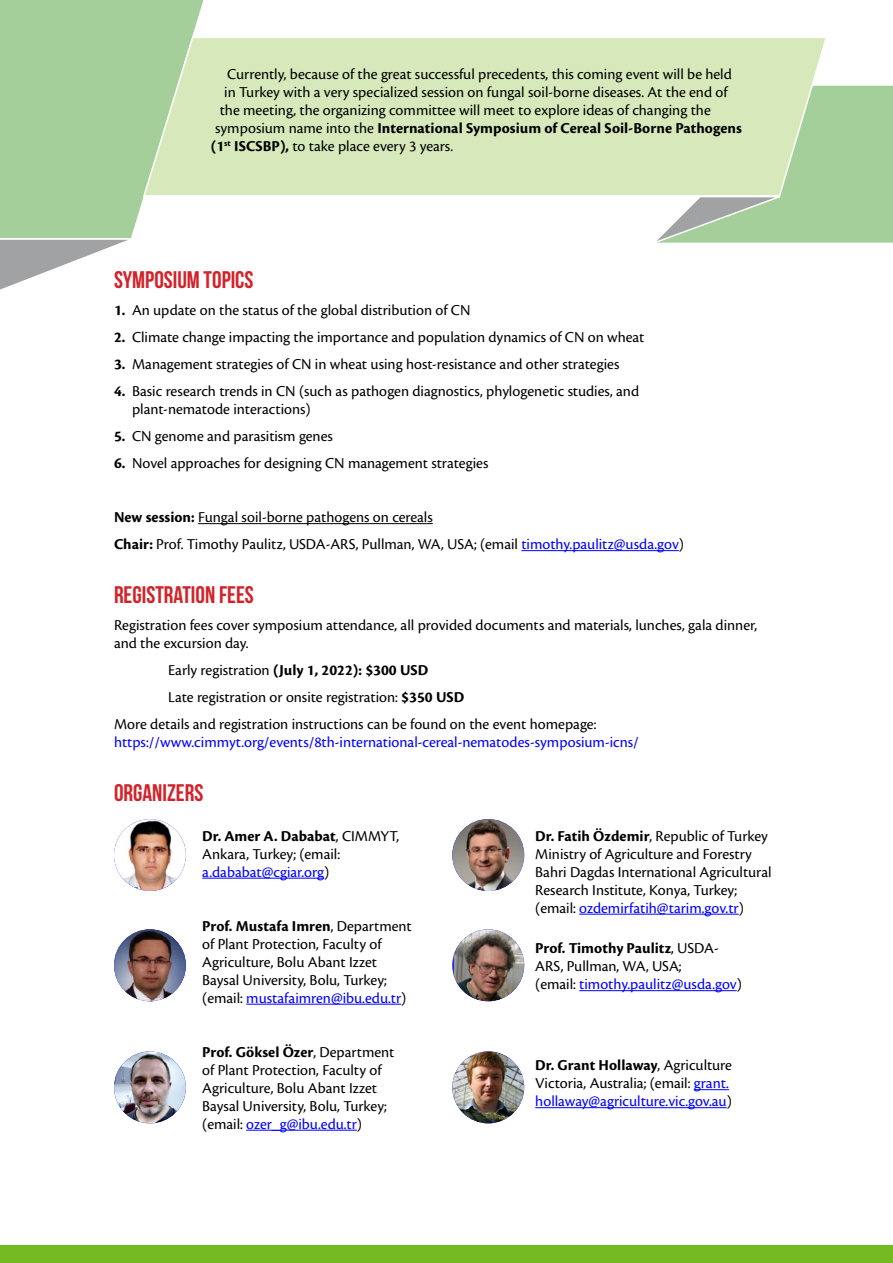
<style>
.page{position:relative;width:893px;height:1263px;background:#fff}
.page>*{position:absolute;margin:0;border:0;box-sizing:border-box;transform-origin:0 0}
.t1{font:700 24px "Bebas Neue";color:#d2232a}
.t2{font:15.75px/18px "Cronos Pro";color:#000}
.t3{font:700 15.75px "Cronos Pro";color:#000}
.t4{font:15.75px "Cronos Pro";color:#00f}
.s1{font-weight:400}
.s2{font-weight:700}
.s3{color:#00f}
</style>
<div class="page">
<hr style="left:198px;top:523px;width:235px;height:1px;background:#000">
<hr style="left:521px;top:550px;width:158px;height:1px;background:#00f">
<img style="left:114px;top:819px;width:72px;height:72px;border-radius:36px">
<img style="left:452px;top:819px;width:72px;height:72px;border-radius:36px">
<img style="left:114px;top:929px;width:72px;height:72px;border-radius:36px">
<img style="left:454px;top:929px;width:70px;height:72px">
<img style="left:114px;top:1051px;width:72px;height:72px;border-radius:36px">
<img style="left:452px;top:1052px;width:72px;height:71px">
<hr style="left:202px;top:878px;width:122px;height:1px;background:#00f">
<hr style="left:246px;top:1004px;width:155px;height:1px;background:#00f">
<hr style="left:246px;top:1130px;width:111px;height:1px;background:#00f">
<hr style="left:579px;top:914px;width:160px;height:1px;background:#00f">
<hr style="left:579px;top:990px;width:158px;height:1px;background:#00f">
<hr style="left:694px;top:1089px;width:35px;height:1px;background:#00f">
<hr style="left:535px;top:1107px;width:192px;height:1px;background:#00f">
<svg style="left:0;top:0;width:204px;height:237px;background:#aad1a1"></svg>
<svg style="left:0;top:237px;width:132px;height:53px"></svg>
<svg style="left:657px;top:85px;width:236px;height:158px;background:#aacda2"></svg>
<svg style="left:142px;top:36px;width:686px;height:161px;background:#d4e7b9"></svg>
<div style="left:0;top:1244px;width:893px;height:19px;background:#74bb23"></div>
<p class="t2" style="left:227px;top:65px;width:506px">Currently, because of the great successful precedents, this coming event will be held</p>
<p class="t2" style="left:224px;top:83px;width:505px">in Turkey with a very specialized session on fungal soil-borne diseases. At the end of</p>
<p class="t2" style="left:220px;top:101px;width:493px">the meeting, the organizing committee will meet to explore ideas of changing the</p>
<p class="t3" style="left:215px;top:119px;width:528px"><span class="s1">symposium name into the</span> International Symposium of Cereal Soil-Borne Pathogens</p>
<p class="t2" style="left:211px;top:137px;width:244px"><span class="s2">(1</span><sup>st</sup> <span class="s2">ISCSBP),</span> to take place every 3 years.</p>
<h1 class="t1" style="left:114px;top:267px;width:141px">SYMPOSIUM TOPICS</h1>
<p class="t2" style="left:114px;top:301px;width:358px"><span class="s2">1.</span> An update on the status of the global distribution of CN</p>
<p class="t2" style="left:114px;top:328px;width:532px"><span class="s2">2.</span> Climate change impacting the importance and population dynamics of CN on wheat</p>
<p class="t2" style="left:114px;top:355px;width:507px"><span class="s2">3.</span> Management strategies of CN in wheat using host-resistance and other strategies</p>
<p class="t2" style="left:132px;top:382px;width:509px;text-indent:-18px"><span class="s2">4.</span> Basic research trends in CN (such as pathogen diagnostics, phylogenetic studies, and plant‑nematode interactions)</p>
<p class="t2" style="left:114px;top:427px;width:220px"><span class="s2">5.</span> CN genome and parasitism genes</p>
<p class="t2" style="left:114px;top:454px;width:376px"><span class="s2">6.</span> Novel approaches for designing CN management strategies</p>
<p class="t2" style="left:114px;top:504px;width:571px;line-height:27px"><span class="s2">New session:</span> Fungal soil-borne pathogens on cereals<br><span class="s2">Chair:</span> Prof. Timothy Paulitz, USDA-ARS, Pullman, WA, USA; (email <span class="s3">timothy.paulitz@usda.gov</span>)</p>
<h1 class="t1" style="left:114px;top:582px;width:141px">REGISTRATION FEES</h1>
<p class="t2" style="left:114px;top:616px;width:645px">Registration fees cover symposium attendance, all provided documents and materials, lunches, gala dinner, and the excursion day.</p>
<p class="t3" style="left:168px;top:661px;width:262px"><span class="s1">Early registration</span> (July 1, 2022): $300 USD</p>
<p class="t2" style="left:168px;top:688px;width:298px">Late registration or onsite registration: <span class="s2">$350 USD</span></p>
<p class="t2" style="left:114px;top:715px;width:484px">More details and registration instructions can be found on the event homepage:</p>
<p class="t4" style="left:114px;top:733px;width:526px">https://www.cimmyt.org/events/8th-international-cereal-nematodes-symposium-icns/</p>
<h1 class="t1" style="left:114px;top:780px;width:91px">ORGANIZERS</h1>
<p class="t2" style="left:202px;top:827px;width:199px"><span class="s2">Dr. Amer A. Dababat</span>, CIMMYT,<br>Ankara, Turkey; (email: <span class="s3">a.dababat@cgiar.org</span>)</p>
<p class="t2" style="left:202px;top:917px;width:211px"><span class="s2">Prof. Mustafa Imren</span>, Department of Plant Protection, Faculty of Agriculture, Bolu Abant Izzet Baysal University, Bolu, Turkey; (email: <span class="s3">mustafaimren@ibu.edu.tr</span>)</p>
<p class="t2" style="left:202px;top:1043px;width:194px"><span class="s2">Prof. Göksel Özer</span>, Department of Plant Protection, Faculty of<br>Agriculture, Bolu Abant Izzet<br>Baysal University, Bolu, Turkey; (email: <span class="s3">ozer_g@ibu.edu.tr</span>)</p>
<p class="t2" style="left:535px;top:827px;width:238px"><span class="s2">Dr. Fatih Özdemir</span>, Republic of Turkey Ministry of Agriculture and Forestry Bahri Dagdas International Agricultural Research Institute, Konya, Turkey; (email: <span class="s3">ozdemirfatih@tarim.gov.tr</span>)</p>
<p class="t2" style="left:535px;top:939px;width:208px"><span class="s2">Prof. Timothy Paulitz</span>, USDA-<br>ARS, Pullman, WA, USA;<br>(email: <span class="s3">timothy.paulitz@usda.gov</span>)</p>
<p class="t2" style="left:535px;top:1056px;width:198px"><span class="s2">Dr. Grant Hollaway</span>, Agriculture<br>Victoria, Australia; (email: <span class="s3">grant. hollaway@agriculture.vic.gov.au</span>)</p>
</div>
